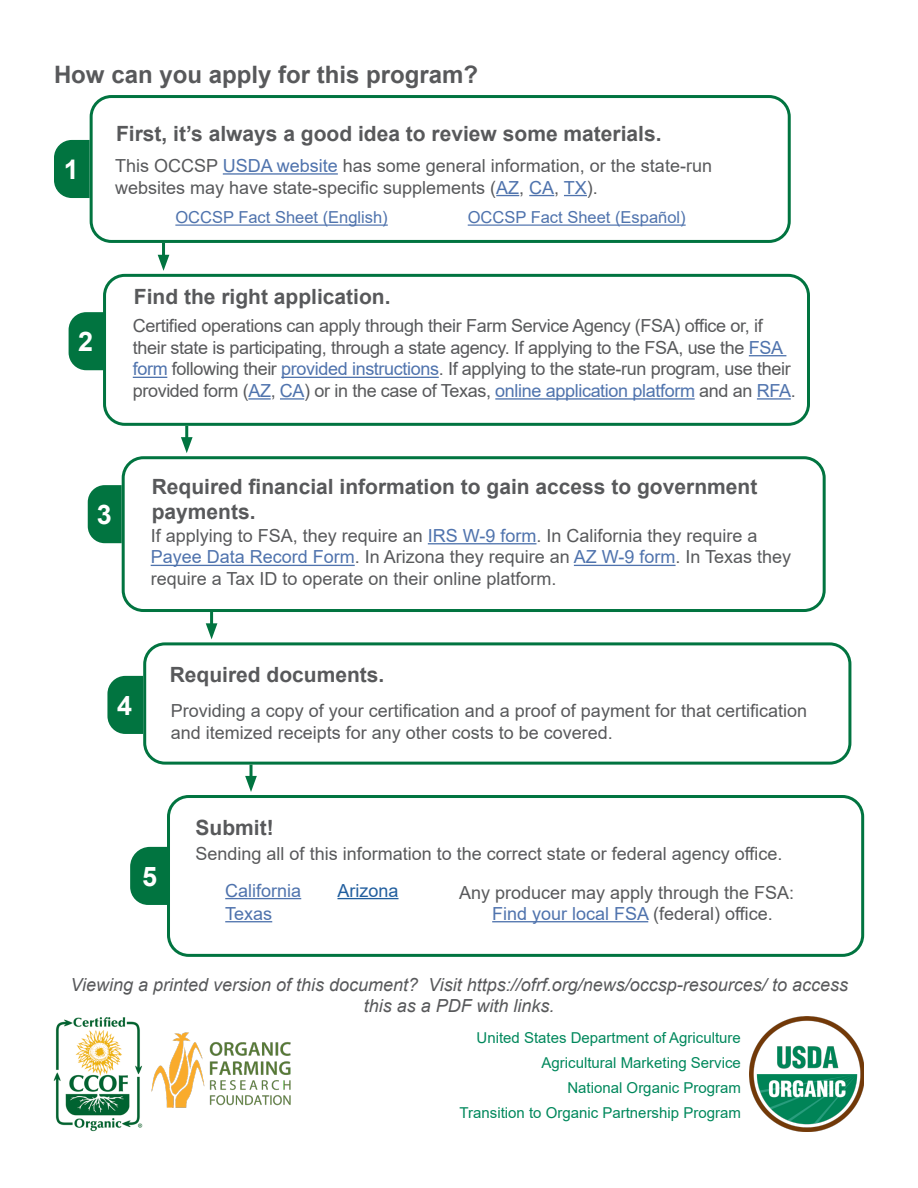
<style>
.page{position:relative;width:918px;height:1188px;background:#fff}
.page>*{position:absolute;margin:0;border:0;box-sizing:border-box;transform-origin:0 0}
.t1{font:700 27px "Arial";color:#fff}
.t2{font:700 24px "Arial";color:#58595b}
.t3{font:700 21px/25.2px "Arial";color:#58595b}
.t4{font:18px/21.6px "Arial";color:#58595b}
.t5{font:18px/21.6px "Arial";letter-spacing:-.02em;color:#58595b}
.t6{font:italic 18px/21.6px "Arial";color:#58595b;text-align:center}
.t7{font:18px/23.1px "Arial";color:#4f73ad}
.t8{font:18px "Arial";color:#215e9e}
.t9{font:16.5px "Arial";color:#4f73ad}
.t10{font:15px/24.8px "Arial";color:#00885c;text-align:right}
.s1{color:#4f73ad}
.s2{color:#58595b}
</style>
<div class="page">
<div style="left:90px;top:95px;width:701px;height:148px;border:3px solid #017440;border-radius:20px"></div>
<hr style="left:223px;top:173px;width:115px;height:2px;background:#4f73ad">
<svg style="left:496px;top:195px;width:23px;height:1px"></svg>
<svg style="left:529px;top:195px;width:25px;height:1px"></svg>
<svg style="left:564px;top:195px;width:23px;height:1px"></svg>
<hr style="left:749px;top:355px;width:37px;height:1px;background:#4f73ad">
<hr style="left:133px;top:377px;width:34px;height:1px;background:#4f73ad">
<hr style="left:281px;top:377px;width:158px;height:1px;background:#4f73ad">
<hr style="left:248px;top:398px;width:23px;height:2px;background:#4f73ad">
<hr style="left:280px;top:398px;width:24px;height:2px;background:#4f73ad">
<hr style="left:495px;top:398px;width:200px;height:2px;background:#4f73ad">
<hr style="left:757px;top:398px;width:34px;height:2px;background:#4f73ad">
<hr style="left:428px;top:543px;width:109px;height:1px;background:#4f73ad">
<hr style="left:151px;top:565px;width:204px;height:1px;background:#4f73ad">
<hr style="left:574px;top:565px;width:102px;height:1px;background:#4f73ad">
<hr style="left:175px;top:225px;width:213px;height:1px;background:#4f73ad">
<hr style="left:468px;top:225px;width:218px;height:1px;background:#4f73ad">
<img style="left:54px;top:1017px;width:88px;height:115px">
<img style="left:151px;top:1032px;width:140px;height:76px">
<img style="left:750px;top:1016px;width:114px;height:116px">
<svg style="left:54px;top:140px;width:36px;height:58px;background:#137d4d"></svg>
<div style="left:103px;top:274px;width:707px;height:152px;border:3px solid #017440;border-radius:20px"></div>
<svg style="left:69px;top:312px;width:35px;height:58px;background:#107c4b"></svg>
<hr style="left:162px;top:243px;width:3px;height:17px;background:#017440">
<svg style="left:158px;top:255px;width:11px;height:16px"></svg>
<hr style="left:185px;top:426px;width:3px;height:17px;background:#017440">
<svg style="left:181px;top:437px;width:12px;height:16px"></svg>
<div style="left:122px;top:456px;width:704px;height:156px;border:3px solid #017440;border-radius:20px"></div>
<svg style="left:88px;top:485px;width:34px;height:58px;background:#117d4c"></svg>
<div style="left:143px;top:642px;width:708px;height:123px;border:3px solid #017440;border-radius:20px"></div>
<svg style="left:107px;top:676px;width:36px;height:58px;background:#147e4f"></svg>
<div style="left:167px;top:795px;width:697px;height:162px;border:3px solid #017440;border-radius:20px"></div>
<svg style="left:130px;top:847px;width:40px;height:58px;background:#127d4d"></svg>
<hr style="left:210px;top:612px;width:3px;height:17px;background:#017440">
<svg style="left:206px;top:623px;width:11px;height:16px"></svg>
<hr style="left:250px;top:765px;width:3px;height:17px;background:#017440">
<svg style="left:245px;top:776px;width:12px;height:16px"></svg>
<hr style="left:492px;top:921px;width:156px;height:1px;background:#4f73ad">
<hr style="left:225px;top:898px;width:76px;height:1px;background:#4f73ad">
<hr style="left:225px;top:921px;width:47px;height:1px;background:#4f73ad">
<hr style="left:338px;top:898px;width:61px;height:1px;background:#215e9e">
<h2 class="t2" style="left:54px;top:57px;width:426px">How can you apply for this program?</h2>
<p class="t3" style="left:116px;top:121px;width:547px">First, it’s always a good idea to review some materials.</p>
<p class="t4" style="left:115px;top:155px;width:598px">This OCCSP <span class="s1">USDA website</span> has some general information, or the state-run websites may have state-specific supplements (<span class="s1">AZ</span>, <span class="s1">CA</span>, <span class="s1">TX</span>).</p>
<h1 class="t1" style="left:64px;top:150px;width:17px">1</h1>
<h1 class="t1" style="left:78px;top:323px;width:17px">2</h1>
<p class="t9" style="left:175px;top:206px;width:214px">OCCSP Fact Sheet (English)</p>
<p class="t9" style="left:468px;top:206px;width:219px">OCCSP Fact Sheet (Español)</p>
<p class="t3" style="left:134px;top:284px;width:258px">Find the right application.</p>
<p class="t5" style="left:133px;top:315px;width:665px">Certified operations can apply through their Farm Service Agency (FSA) office or, if their state is participating, through a state agency. If applying to the FSA, use the <span class="s1">FSA form</span> following their <span class="s1">provided instructions</span>. If applying to the state-run program, use their provided form (<span class="s1">AZ</span>, <span class="s1">CA</span>) or in the case of Texas, <span class="s1">online application platform</span> and an <span class="s1">RFA</span>.</p>
<h1 class="t1" style="left:97px;top:495px;width:17px">3</h1>
<p class="t3" style="left:152px;top:474px;width:607px">Required financial information to gain access to government payments.</p>
<p class="t4" style="left:151px;top:525px;width:642px">If applying to FSA, they require an <span class="s1">IRS W-9 form</span>. In California they require a<br><span class="s1">Payee Data Record Form</span>. In Arizona they require an <span class="s1">AZ W-9 form</span>. In Texas they require a Tax ID to operate on their online platform.</p>
<h1 class="t1" style="left:117px;top:686px;width:17px">4</h1>
<p class="t3" style="left:170px;top:662px;width:216px">Required documents.</p>
<p class="t4" style="left:171px;top:700px;width:638px">Providing a copy of your certification and a proof of payment for that certification and itemized receipts for any other costs to be covered.</p>
<h1 class="t1" style="left:142px;top:857px;width:17px">5</h1>
<p class="t3" style="left:196px;top:815px;width:80px">Submit!</p>
<p class="t4" style="left:196px;top:843px;width:588px">Sending all of this information to the correct state or federal agency office.</p>
<p class="t7" style="left:225px;top:879px;width:78px">California<br>Texas</p>
<p class="t4" style="left:459px;top:881px;width:337px">Any producer may apply through the FSA:</p>
<p class="t8" style="left:338px;top:878px;width:63px">Arizona</p>
<p class="t7" style="left:492px;top:902px;width:282px">Find your local FSA <span class="s2">(federal) office.</span></p>
<p class="t6" style="left:70px;top:974px;width:779px">Viewing a printed version of this document? Visit https://ofrf.org/news/occsp-resources/ to access this as a PDF with links.</p>
<p class="t10" style="left:460px;top:1026px;width:283px">United States Department of Agriculture Agricultural Marketing Service<br>National Organic Program<br>Transition to Organic Partnership Program</p>
</div>
